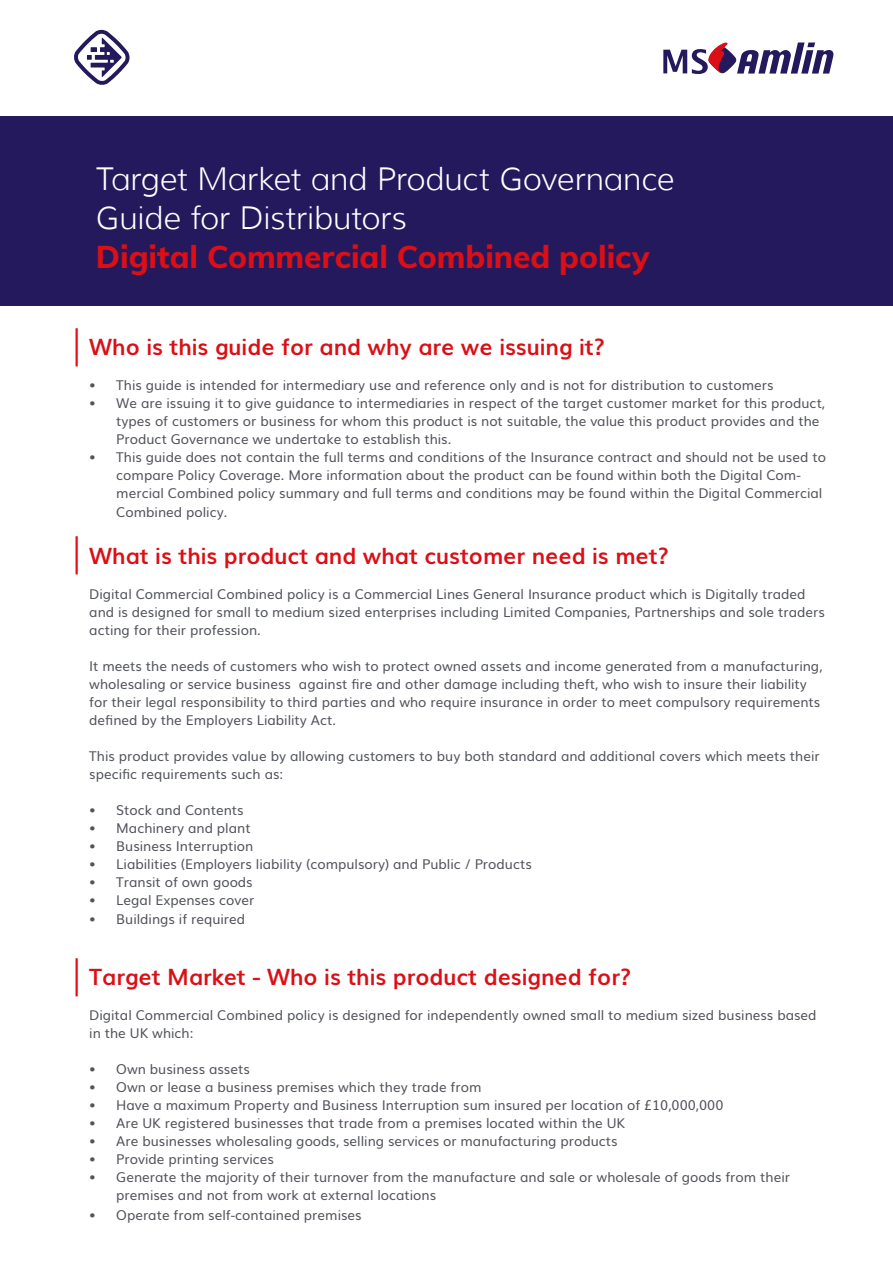
<style>
.page{position:relative;width:893px;height:1263px;background:#fff}
.page>*{position:absolute;margin:0;border:0;box-sizing:border-box;transform-origin:0 0}
.t1{font:300 31.5px/39px "Muli";letter-spacing:-.01em;color:#fff}
.t2{font:800 31.5px "Muli";color:#db0f16}
.t3{font:700 22.5px "Muli";color:#db0f16}
.t4{font:13.5px/18px "Muli";color:#50535a}
.s1{font-weight:300;font-size:37.5px}
</style>
<div class="page">
<div style="left:0;top:116px;width:893px;height:190px;background:#24195d"></div>
<svg style="left:663px;top:42px;width:170px;height:32px"></svg>
<svg style="left:74px;top:30px;width:56px;height:55px"></svg>
<h1 class="t1" style="left:96px;top:159px;width:580px">Target Market and Product Governance<br>Guide for Distributors</h1>
<h1 class="t2" style="left:96px;top:233px;width:555px">Digital Commercial Combined policy</h1>
<h2 class="t3" style="left:72px;top:329px;width:534px"><span class="s1">|</span> Who is this guide for and why are we issuing it?</h2>
<p class="t4" style="left:89px;top:375px;width:686px">• This guide is intended for intermediary use and reference only and is not for distribution to customers</p>
<p class="t4" style="left:116px;top:393px;width:710px;text-indent:-27px">• We are issuing it to give guidance to intermediaries in respect of the target customer market for this product, types of customers or business for whom this product is not suitable, the value this product provides and the<br>Product Governance we undertake to establish this.</p>
<p class="t4" style="left:116px;top:447px;width:711px;line-height:18.5px;text-indent:-27px">• This guide does not contain the full terms and conditions of the Insurance contract and should not be used to compare Policy Coverage. More information about the product can be found within both the Digital Com&shy;mercial Combined policy summary and full terms and conditions may be found within the Digital Commercial Combined policy.</p>
<h2 class="t3" style="left:72px;top:537px;width:598px"><span class="s1">|</span> What is this product and what customer need is met?</h2>
<p class="t4" style="left:89px;top:584px;width:737px">Digital Commercial Combined policy is a Commercial Lines General Insurance product which is Digitally traded and is designed for small to medium sized enterprises including Limited Companies, Partnerships and sole traders acting for their profession.</p>
<p class="t4" style="left:89px;top:656px;width:735px">It meets the needs of customers who wish to protect owned assets and income generated from a manufacturing, wholesaling or service business against fire and other damage including theft, who wish to insure their liability for their legal responsibility to third parties and who require insurance in order to meet compulsory requirements defined by the Employers Liability Act.</p>
<p class="t4" style="left:89px;top:746px;width:732px">This product provides value by allowing customers to buy both standard and additional covers which meets their specific requirements such as:</p>
<p class="t4" style="left:89px;top:800px;width:156px">• Stock and Contents</p>
<p class="t4" style="left:89px;top:818px;width:163px">• Machinery and plant</p>
<p class="t4" style="left:89px;top:836px;width:166px">• Business Interruption</p>
<p class="t4" style="left:89px;top:854px;width:444px">• Liabilities (Employers liability (compulsory) and Public / Products</p>
<p class="t4" style="left:89px;top:872px;width:165px">• Transit of own goods</p>
<p class="t4" style="left:89px;top:890px;width:167px">• Legal Expenses cover</p>
<p class="t4" style="left:89px;top:909px;width:157px">• Buildings if required</p>
<h2 class="t3" style="left:72px;top:959px;width:560px"><span class="s1">|</span> Target Market - Who is this product designed for?</h2>
<p class="t4" style="left:89px;top:1005px;width:729px">Digital Commercial Combined policy is designed for independently owned small to medium sized business based in the UK which:</p>
<p class="t4" style="left:89px;top:1059px;width:162px">• Own business assets</p>
<p class="t4" style="left:89px;top:1077px;width:394px">• Own or lease a business premises which they trade from</p>
<p class="t4" style="left:89px;top:1095px;width:636px">• Have a maximum Property and Business Interruption sum insured per location of £10,000,000</p>
<p class="t4" style="left:89px;top:1113px;width:537px">• Are UK registered businesses that trade from a premises located within the UK</p>
<p class="t4" style="left:89px;top:1131px;width:530px">• Are businesses wholesaling goods, selling services or manufacturing products</p>
<p class="t4" style="left:89px;top:1149px;width:186px">• Provide printing services</p>
<p class="t4" style="left:116px;top:1167px;width:675px;text-indent:-27px">• Generate the majority of their turnover from the manufacture and sale or wholesale of goods from their premises and not from work at external locations</p>
<p class="t4" style="left:89px;top:1205px;width:274px">• Operate from self-contained premises</p>
</div>
